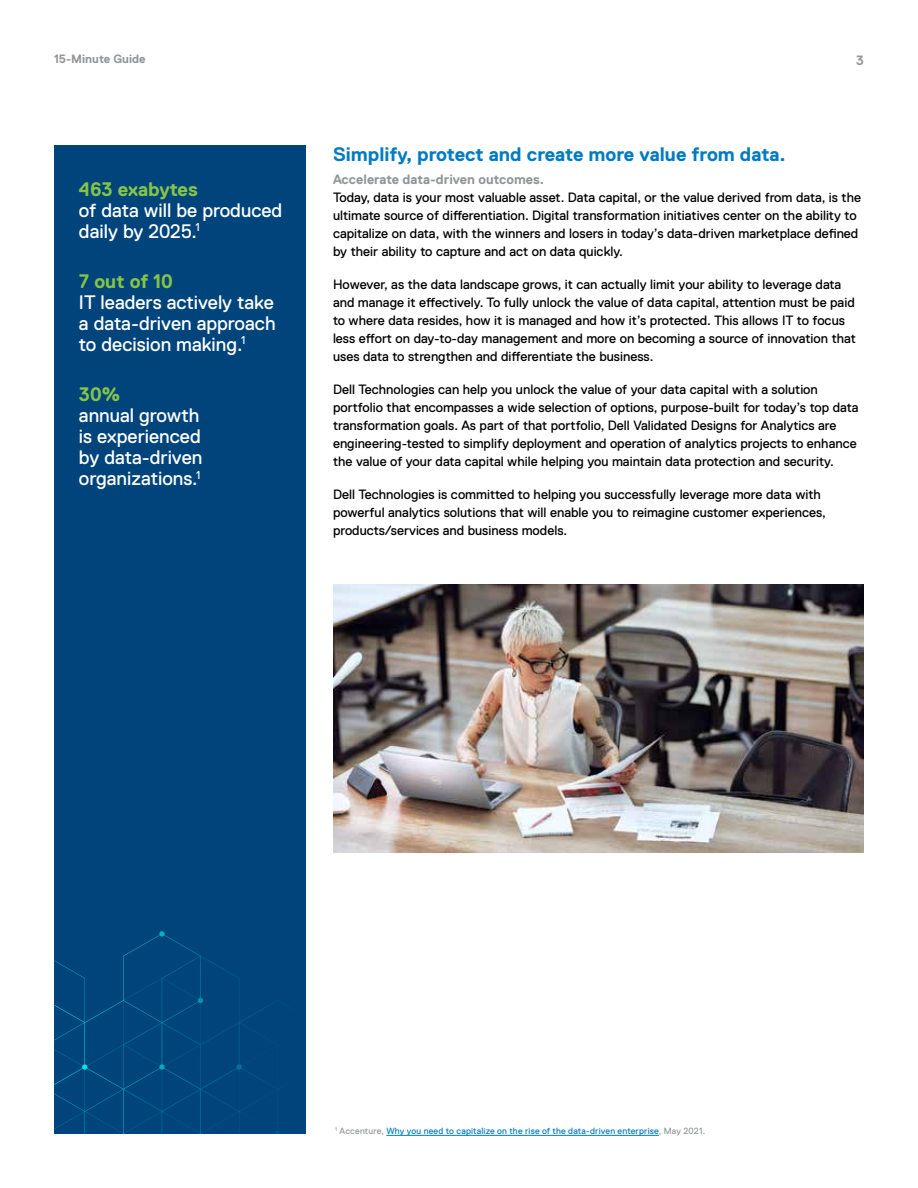
<style>
.page{position:relative;width:918px;height:1188px;background:#fff}
.page>*{position:absolute;margin:0;border:0;box-sizing:border-box;transform-origin:0 0}
.t1{font:19.5px/21px "Dell Replica";color:#fff}
.t2{font:700 19.5px "Dell Replica";color:#007bc3}
.t3{font:700 19.5px "Dell Replica";color:#85c446}
.t4{font:13.5px/18px "Dell Replica";color:#000}
.t5{font:700 13.5px "Dell Replica";color:#939598}
.t6{font:700 12px "Dell Replica";color:#939598}
.t7{font:9px "Dell Replica";letter-spacing:.015em;color:#007bc3}
.s1{color:#939598}
</style>
<div class="page">
<div style="left:54px;top:145px;width:252px;height:989px;background:#00447c"></div>
<img style="left:333px;top:584px;width:531px;height:268px">
<svg style="left:54px;top:931px;width:226px;height:203px"></svg>
<hr style="left:386px;top:1135px;width:273px;height:1px;background:#007bc3">
<p class="t6" style="left:54px;top:53px;width:93px">15‑Minute Guide</p>
<p class="t5" style="left:856px;top:52px;width:9px">3</p>
<h1 class="t3" style="left:79px;top:178px;width:120px">463 exabytes</h1>
<h1 class="t1" style="left:79px;top:199px;width:205px">of data will be produced daily by 2025.<sup>1</sup></h1>
<h1 class="t3" style="left:79px;top:270px;width:95px">7 out of 10</h1>
<h1 class="t1" style="left:79px;top:292px;width:198px;text-align:justify">IT leaders actively take a data‑driven approach to decision making.<sup>1</sup></h1>
<h1 class="t3" style="left:79px;top:383px;width:43px">30%</h1>
<h1 class="t1" style="left:79px;top:405px;width:125px">annual growth is experienced by data‑driven organizations.<sup>1</sup></h1>
<h1 class="t2" style="left:333px;top:143px;width:454px">Simplify, protect and create more value from data.</h1>
<p class="t5" style="left:333px;top:172px;width:213px">Accelerate data‑driven outcomes.</p>
<p class="t4" style="left:333px;top:188px;width:530px">Today, data is your most valuable asset. Data capital, or the value derived from data, is the ultimate source of differentiation. Digital transformation initiatives center on the ability to capitalize on data, with the winners and losers in today’s data‑driven marketplace defined by their ability to capture and act on data quickly.</p>
<p class="t4" style="left:333px;top:275px;width:524px">However, as the data landscape grows, it can actually limit your ability to leverage data and manage it effectively. To fully unlock the value of data capital, attention must be paid to where data resides, how it is managed and how it’s protected. This allows IT to focus less effort on day‑to‑day management and more on becoming a source of innovation that uses data to strengthen and differentiate the business.</p>
<p class="t4" style="left:333px;top:380px;width:527px">Dell Technologies can help you unlock the value of your data capital with a solution portfolio that encompasses a wide selection of options, purpose‑built for today’s top data transformation goals. As part of that portfolio, Dell Validated Designs for Analytics are engineering‑tested to simplify deployment and operation of analytics projects to enhance the value of your data capital while helping you maintain data protection and security.</p>
<p class="t4" style="left:333px;top:485px;width:495px">Dell Technologies is committed to helping you successfully leverage more data with powerful analytics solutions that will enable you to reimagine customer experiences, products/services and business models.</p>
<p class="t7" style="left:335px;top:1126px;width:371px"><sup>1</sup> <span class="s1">Accenture,</span> Why you need to capitalize on the rise of the data‑driven enterprise<span class="s1">, May 2021.</span></p>
</div>
